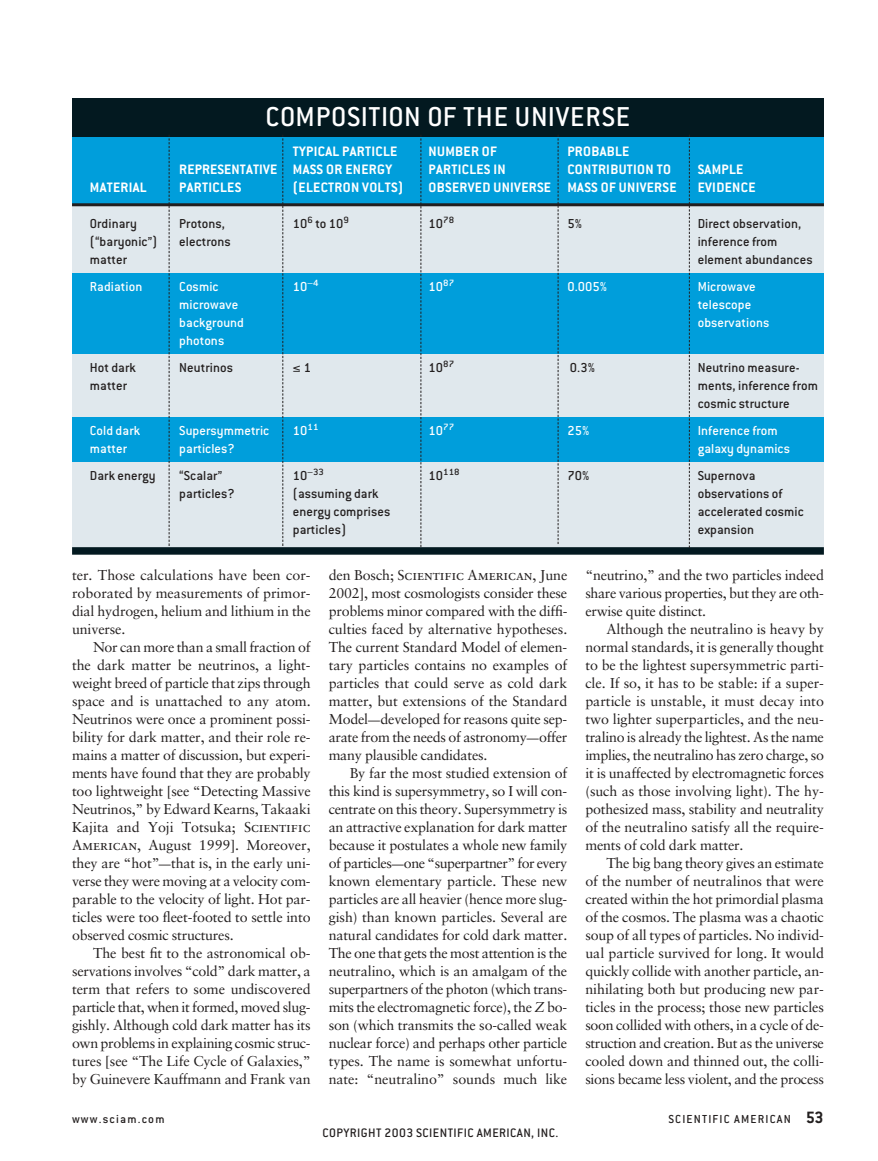
<style>
.page{position:relative;width:878px;height:1161px;background:#fff}
.page>*{position:absolute;margin:0;border:0;box-sizing:border-box;transform-origin:0 0}
.t1{font:500 30px "Conduit ITC";letter-spacing:.025em;color:#fff}
.t2{font:700 15px "Conduit ITC";letter-spacing:.02em;color:#fff}
.t3{font:14.25px/18px "Sabon";letter-spacing:-.01em;color:#231f1f;text-align:justify}
.t4{font:500 14.25px/18px "Conduit ITC";letter-spacing:.005em;color:#231f1f}
.t5{font:500 14.25px "Conduit ITC";letter-spacing:.005em;color:#fff}
.t6{font:14.25px "Sabon Roman SC";letter-spacing:-.01em;color:#231f1f}
.t7{font:500 13.5px "Conduit ITC";letter-spacing:.03em;color:#231f1f}
.t8{font:500 12.75px "Conduit ITC";letter-spacing:.09em;color:#231f1f}
.t9{font:500 10.05px "Conduit ITC";color:#231f1f;scale:1.07 1}
.s1{font-size:14.25px}
.s2{font-family:"Sabon Roman SC"}
.s3{font-size:12px}
.s4{font-family:"Sabon"}
.s5{font-style:italic}
.s6{font-weight:700;font-size:18px}
</style>
<div class="page">
<div style="left:72px;top:101px;width:752px;height:443px;background:#009edb"></div>
<div style="left:72px;top:205px;width:752px;height:68px;background:#e0e8ed"></div>
<div style="left:72px;top:354px;width:752px;height:63px;background:#e0e8ed"></div>
<div style="left:72px;top:462px;width:752px;height:87px;background:#e0e8ed"></div>
<div style="left:72px;top:98px;width:752px;height:39px;background:#031920"></div>
<hr style="left:72px;top:203px;width:752px;height:3px;background:#231f1f">
<div style="left:72px;top:547px;width:751px;height:8px;background:#031920"></div>
<svg style="left:169px;top:135px;width:1px;height:411px"></svg>
<svg style="left:282px;top:135px;width:1px;height:411px"></svg>
<svg style="left:420px;top:135px;width:1px;height:412px"></svg>
<svg style="left:557px;top:135px;width:1px;height:409px"></svg>
<svg style="left:689px;top:135px;width:1px;height:413px"></svg>
<h1 class="t1" style="left:265px;top:107px;width:366px">COMPOSITION OF THE UNIVERSE</h1>
<p class="t2" style="left:293px;top:146px;width:106px">TYPICAL PARTICLE</p>
<p class="t2" style="left:428px;top:146px;width:70px">NUMBER OF</p>
<p class="t2" style="left:567px;top:146px;width:63px">PROBABLE</p>
<p class="t2" style="left:179px;top:164px;width:214px">REPRESENTATIVE MASS OR ENERGY</p>
<p class="t2" style="left:428px;top:164px;width:79px">PARTICLES IN</p>
<p class="t2" style="left:567px;top:164px;width:105px">CONTRIBUTION TO</p>
<p class="t2" style="left:697px;top:164px;width:47px">SAMPLE</p>
<p class="t2" style="left:90px;top:182px;width:58px">MATERIAL</p>
<p class="t2" style="left:179px;top:182px;width:63px">PARTICLES</p>
<p class="t2" style="left:293px;top:182px;width:112px">(ELECTRON VOLTS)</p>
<p class="t2" style="left:428px;top:182px;width:249px">OBSERVED UNIVERSE MASS OF UNIVERSE</p>
<p class="t2" style="left:697px;top:182px;width:59px">EVIDENCE</p>
<p class="t4" style="left:90px;top:216px;width:48px">Ordinary</p>
<p class="t4" style="left:179px;top:216px;width:47px">Protons,</p>
<p class="t4" style="left:293px;top:216px;width:58px">10<sup>6</sup> to 10<sup>9</sup></p>
<p class="t4" style="left:428px;top:216px;width:27px">10<sup>78</sup></p>
<p class="t4" style="left:567px;top:216px;width:16px">5%</p>
<p class="t4" style="left:697px;top:216px;width:105px">Direct observation,</p>
<p class="t4" style="left:90px;top:234px;width:69px">(“baryonic”)</p>
<p class="t4" style="left:179px;top:234px;width:53px">electrons</p>
<p class="t4" style="left:697px;top:234px;width:81px">inference from</p>
<p class="t4" style="left:90px;top:252px;width:39px">matter</p>
<p class="t4" style="left:697px;top:252px;width:116px">element abundances</p>
<p class="t5" style="left:90px;top:281px;width:54px">Radiation</p>
<p class="t5" style="left:179px;top:281px;width:41px">Cosmic</p>
<p class="t5" style="left:293px;top:281px;width:27px">10<sup>–4</sup></p>
<p class="t5" style="left:428px;top:281px;width:27px">10<sup>87</sup></p>
<p class="t5" style="left:567px;top:281px;width:41px">0.005%</p>
<p class="t5" style="left:697px;top:281px;width:60px">Microwave</p>
<p class="t5" style="left:179px;top:299px;width:61px">microwave</p>
<p class="t5" style="left:697px;top:299px;width:55px">telescope</p>
<p class="t5" style="left:179px;top:317px;width:66px">background</p>
<p class="t5" style="left:697px;top:317px;width:73px">observations</p>
<p class="t5" style="left:179px;top:335px;width:46px">photons</p>
<p class="t4" style="left:90px;top:360px;width:48px">Hot dark</p>
<p class="t4" style="left:179px;top:360px;width:55px">Neutrinos</p>
<p class="t4" style="left:293px;top:360px;width:20px">≤1</p>
<p class="t4" style="left:428px;top:360px;width:27px">10<sup>87</sup></p>
<p class="t4" style="left:569px;top:360px;width:27px">0.3%</p>
<p class="t4" style="left:697px;top:360px;width:103px">Neutrino measure-</p>
<p class="t4" style="left:90px;top:378px;width:39px">matter</p>
<p class="t4" style="left:697px;top:378px;width:122px">ments, inference from cosmic structure</p>
<p class="t5" style="left:90px;top:425px;width:52px">Cold dark</p>
<p class="t5" style="left:179px;top:425px;width:91px">Supersymmetric</p>
<p class="t5" style="left:293px;top:425px;width:27px">10<sup>11</sup></p>
<p class="t5" style="left:428px;top:425px;width:27px">10<sup>77</sup></p>
<p class="t5" style="left:567px;top:425px;width:23px">25%</p>
<p class="t5" style="left:697px;top:425px;width:82px">Inference from</p>
<p class="t5" style="left:90px;top:443px;width:39px">matter</p>
<p class="t5" style="left:179px;top:443px;width:57px">particles?</p>
<p class="t5" style="left:697px;top:443px;width:94px">galaxy dynamics</p>
<p class="t4" style="left:90px;top:468px;width:67px">Dark energy</p>
<p class="t4" style="left:179px;top:468px;width:44px">“Scalar”</p>
<p class="t9" style="left:293px;top:469px;width:31px"><span class="s1">10</span>–33</p>
<p class="t9" style="left:428px;top:469px;width:31px"><span class="s1">10</span>118</p>
<p class="t4" style="left:567px;top:468px;width:23px">70%</p>
<p class="t4" style="left:697px;top:468px;width:59px">Supernova</p>
<p class="t4" style="left:179px;top:486px;width:57px">particles?</p>
<p class="t4" style="left:293px;top:486px;width:87px">(assuming dark</p>
<p class="t4" style="left:697px;top:486px;width:86px">observations of</p>
<p class="t4" style="left:293px;top:504px;width:99px">energy comprises</p>
<p class="t4" style="left:697px;top:504px;width:108px">accelerated cosmic</p>
<p class="t4" style="left:293px;top:522px;width:55px">particles)</p>
<p class="t4" style="left:697px;top:522px;width:58px">expansion</p>
<p class="t3" style="left:72px;top:567px;width:240px">ter. Those calculations have been cor&shy;roborated by measurements of primor&shy;dial hydrogen, helium and lithium in the universe.</p>
<p class="t3" style="left:72px;top:639px;width:240px;text-indent:21px">Nor can more than a small fraction of the dark matter be neutrinos, a light&shy;weight breed of particle that zips through space and is unattached to any atom.<br>Neutrinos were once a prominent possi&shy;bility for dark matter, and their role re&shy;mains a matter of discussion, but experi&shy;ments have found that they are probably too lightweight [see “Detecting Massive Neutrinos,” by Edward Kearns, Takaaki Kajita and Yoji Totsuka; <span class="s2">Scientific American</span>, August 1999]. Moreover, they are “hot”<span class="s3">—</span>that is, in the early uni&shy;verse they were moving at a velocity com&shy;parable to the velocity of light. Hot par&shy;ticles were too fleet-footed to settle into observed cosmic structures.</p>
<p class="t3" style="left:72px;top:945px;width:240px;text-indent:21px">The best fit to the astronomical ob&shy;servations involves “cold” dark matter, a term that refers to some undiscovered particle that, when it formed, moved slug&shy;gishly. Although cold dark matter has its own problems in explaining cosmic struc&shy;tures [see “The Life Cycle of Galaxies,” by Guinevere Kauffmann and Frank van</p>
<p class="t6" style="left:329px;top:569px;width:240px"><span class="s4">den Bosch;</span> Scientific American<span class="s4">, June</span></p>
<p class="t3" style="left:328px;top:585px;width:240px">2002], most cosmologists consider these problems minor compared with the diffi&shy;culties faced by alternative hypotheses.<br>The current Standard Model of elemen&shy;tary particles contains no examples of particles that could serve as cold dark matter, but extensions of the Standard Model<span class="s3">—</span>developed for reasons quite sep&shy;arate from the needs of astronomy<span class="s3">—</span>offer many plausible candidates.</p>
<p class="t3" style="left:329px;top:765px;width:240px;text-indent:21px">By far the most studied extension of this kind is supersymmetry, so I will con&shy;centrate on this theory. Supersymmetry is an attractive explanation for dark matter because it postulates a whole new family of particles<span class="s3">—</span>one “superpartner” for every known elementary particle. These new particles are all heavier (hence more slug&shy;gish) than known particles. Several are natural candidates for cold dark matter.<br>The one that gets the most attention is the neutralino, which is an amalgam of the superpartners of the photon (which trans&shy;mits the electromagnetic force), the <span class="s5">Z</span> bo&shy;son (which transmits the so-called weak nuclear force) and perhaps other particle types. The name is somewhat unfortu&shy;nate: “neutralino” sounds much like</p>
<p class="t3" style="left:585px;top:567px;width:240px">“neutrino,” and the two particles indeed share various properties, but they are oth&shy;erwise quite distinct.</p>
<p class="t3" style="left:585px;top:621px;width:240px;text-indent:21px">Although the neutralino is heavy by normal standards, it is generally thought to be the lightest supersymmetric parti&shy;cle. If so, it has to be stable: if a super&shy;particle is unstable, it must decay into two lighter superparticles, and the neu&shy;tralino is already the lightest. As the name implies, the neutralino has zero charge, so it is unaffected by electromagnetic forces (such as those involving light). The hy&shy;pothesized mass, stability and neutrality of the neutralino satisfy all the require&shy;ments of cold dark matter.</p>
<p class="t3" style="left:585px;top:855px;width:240px;text-indent:21px">The big bang theory gives an estimate of the number of neutralinos that were created within the hot primordial plasma of the cosmos. The plasma was a chaotic soup of all types of particles. No individ&shy;ual particle survived for long. It would quickly collide with another particle, an&shy;nihilating both but producing new par&shy;ticles in the process; those new particles soon collided with others, in a cycle of de&shy;struction and creation. But as the universe cooled down and thinned out, the colli&shy;sions became less violent, and the process</p>
<p class="t8" style="left:72px;top:1114px;width:94px">www.sciam.com</p>
<p class="t8" style="left:668px;top:1114px;width:157px">SCIENTIFIC AMERICAN <span class="s6">53</span></p>
<p class="t7" style="left:322px;top:1128px;width:237px">COPYRIGHT 2003 SCIENTIFIC AMERICAN, INC.</p>
</div>
